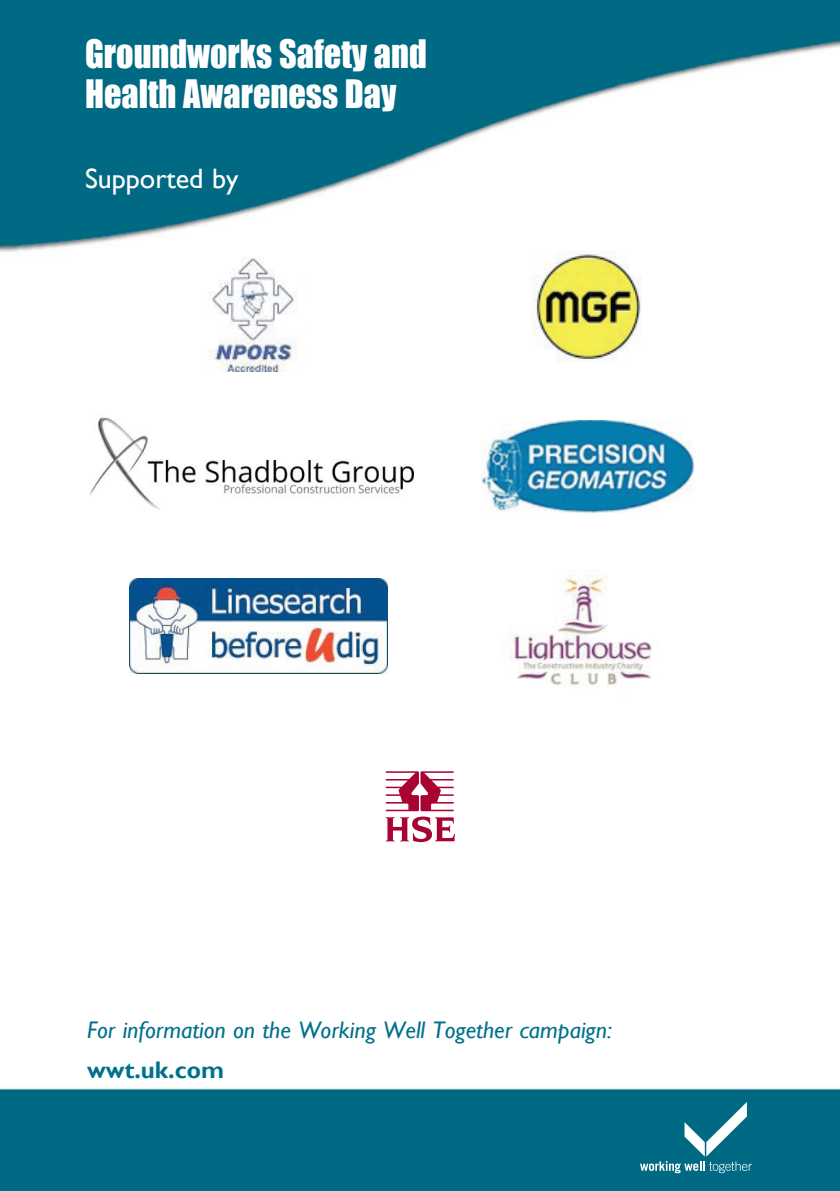
<style>
.page{position:relative;width:840px;height:1191px;background:#fff}
.page>*{position:absolute;margin:0;border:0;box-sizing:border-box;transform-origin:0 0}
.t1{font:36px/40px "Impact";color:#fff;scale:.95 1}
.t2{font:28px "Gill Sans";color:#fff}
.t3{font:italic 24px "Gill Sans";color:#00718c}
.t4{font:700 24px "Gill Sans";color:#00718c}
</style>
<div class="page">
<img style="left:0;top:0;width:839px;height:1191px">
<svg style="left:639px;top:1102px;width:112px;height:71px;background:#288096"></svg>
<div style="left:85px;top:1019px;width:669px;height:65px;background:#fff"></div>
<div style="left:253px;top:771px;width:333px;height:71px;background:#fff"></div>
<svg style="left:385px;top:771px;width:69px;height:71px"></svg>
<div style="left:420px;top:251px;width:333px;height:113px;background:#fff"></div>
<img style="left:531px;top:251px;width:110px;height:111px">
<div style="left:85px;top:257px;width:333px;height:114px;background:#fff"></div>
<img style="left:210px;top:257px;width:87px;height:114px">
<div style="left:85px;top:414px;width:333px;height:97px;background:#fff"></div>
<img style="left:90px;top:417px;width:323px;height:93px">
<div style="left:421px;top:421px;width:333px;height:94px;background:#fff"></div>
<img style="left:481px;top:421px;width:213px;height:92px">
<div style="left:92px;top:578px;width:333px;height:98px;background:#fff"></div>
<img style="left:129px;top:578px;width:258px;height:96px">
<div style="left:421px;top:570px;width:333px;height:130px;background:#fff"></div>
<img style="left:510px;top:570px;width:142px;height:116px">
<p class="t1" style="left:85px;top:34px;width:361px">Groundworks Safety and<br>Health Awareness Day</p>
<p class="t2" style="left:85px;top:162px;width:155px">Supported by</p>
<p class="t3" style="left:87px;top:1015px;width:526px">For information on the Working Well Together campaign:</p>
<p class="t4" style="left:87px;top:1055px;width:138px">wwt.uk.com</p>
</div>
